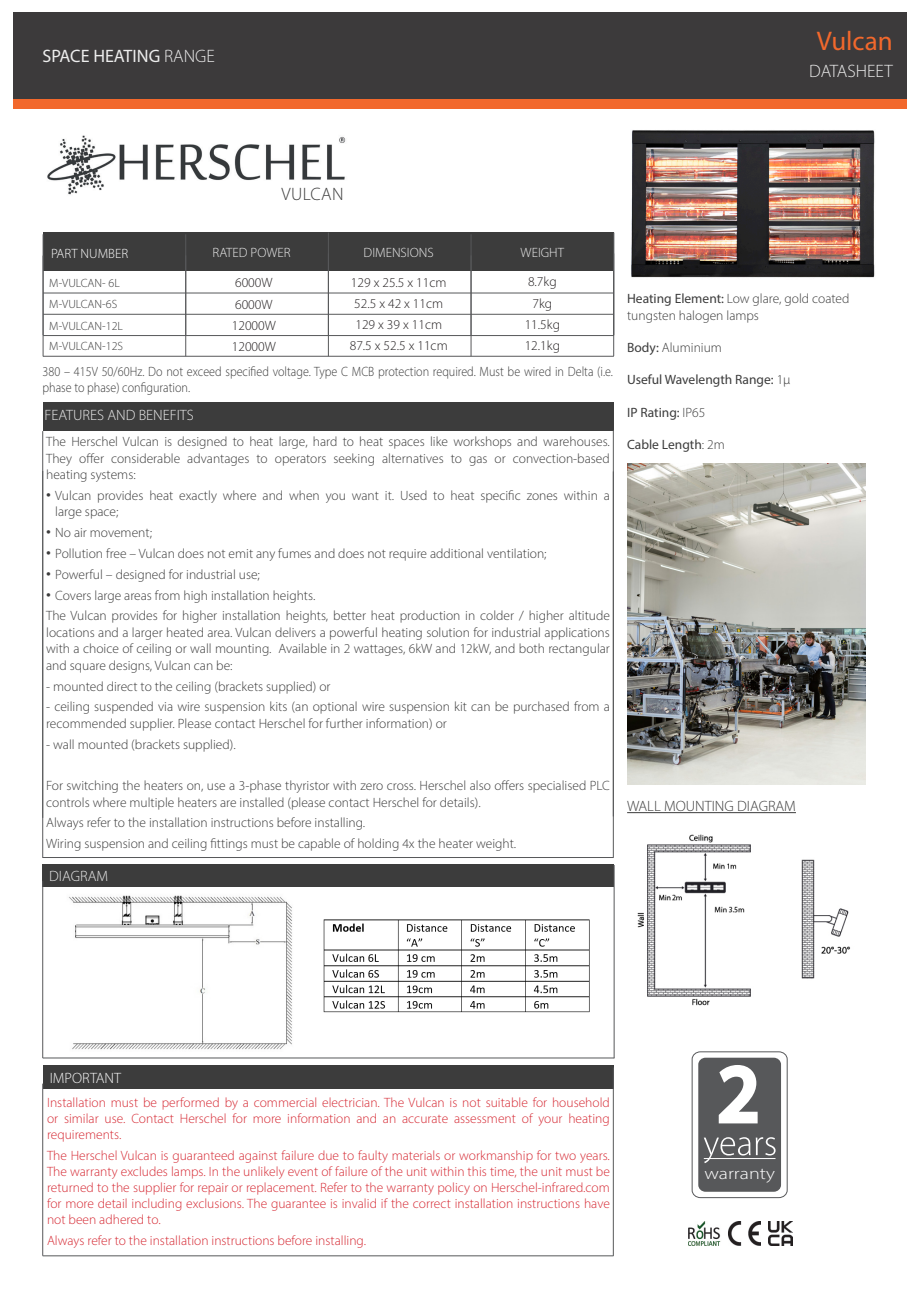
<style>
.page{position:relative;width:919px;height:1289px;background:#fff}
.page>*{position:absolute;margin:0;border:0;box-sizing:border-box;transform-origin:0 0}
.t1{font:79.5px "Myriad Pro";color:#fff}
.t2{font:27px "Myriad Pro";color:#f2682c}
.t3{font:18px "Myriad Pro";color:#ededed}
.t4{font:300 18px "Myriad Pro";color:#ededed}
.t5{font:300 18px "Myriad Pro";letter-spacing:.02em;color:#3c3c3c}
.t6{font:300 16.65px "Myriad Pro";color:#fff;scale:1.21 1}
.t7{font:300 15px "Myriad Pro";color:#ededed}
.t8{font:300 15px "Myriad Pro";color:#3c3c3c}
.t9{font:300 15px "Myriad Pro";color:#fafafa}
.t10{font:300 13.5px/16.5px "Myriad Pro";color:#3c3c3c}
.t11{font:300 13.5px/16.2px "Myriad Pro";color:#d62a34;text-align:justify}
.t12{font:300 13.5px/16.2px "Myriad Pro";color:#3c3c3c;scale:.9 1}
.t13{font:300 13.5px "Myriad Pro";color:#231f20}
.t14{font:13.5px "Myriad Pro";color:#3c3c3c}
.t15{font:300 13.5px "Myriad Pro";color:#ededed}
.t16{font:300 13.5px "Myriad Pro";color:#fff}
.t17{font:300 12px "Myriad Pro";color:#3c3c3c}
.s1{font-weight:300}
.s2{font-size:19.5px}
.s3{font-weight:400}
</style>
<div class="page">
<img style="left:612px;top:805px;width:238px;height:227px">
<div style="left:13px;top:13px;width:893px;height:87px;background:#3c3a3b"></div>
<div style="left:13px;top:99px;width:893px;height:10px;background:#f2682c"></div>
<div style="left:43px;top:402px;width:570px;height:29px;background:#3c3c3c"></div>
<hr style="left:42px;top:431px;width:1px;height:386px;background:#57585a">
<hr style="left:613px;top:430px;width:1px;height:386px;background:#57585a">
<hr style="left:43px;top:857px;width:570px;height:1px;background:#57585a">
<div style="left:43px;top:1065px;width:570px;height:23px;background:#3c3c3c"></div>
<hr style="left:613px;top:1067px;width:1px;height:188px;background:#57585a">
<hr style="left:42px;top:1083px;width:1px;height:172px;background:#57585a">
<hr style="left:43px;top:1255px;width:570px;height:1px;background:#57585a">
<div style="left:691px;top:1051px;width:96px;height:146px;border:1px solid #57585a;border-radius:8px"></div>
<div style="left:698px;top:1057px;width:83px;height:134px;background:#57585a;border-radius:7px"></div>
<svg style="left:703px;top:1137px;width:72px;height:26px"></svg>
<hr style="left:703px;top:1158px;width:72px;height:1px;background:#fff">
<img style="left:631px;top:130px;width:244px;height:148px">
<div style="left:43px;top:232px;width:570px;height:39px;background:#3c3c3c"></div>
<hr style="left:185px;top:234px;width:1px;height:101px;background:#57585a">
<hr style="left:185px;top:255px;width:1px;height:101px;background:#57585a">
<hr style="left:328px;top:232px;width:1px;height:103px;background:#57585a">
<hr style="left:328px;top:253px;width:1px;height:103px;background:#57585a">
<hr style="left:43px;top:234px;width:1px;height:101px;background:#57585a">
<hr style="left:43px;top:255px;width:1px;height:101px;background:#57585a">
<hr style="left:471px;top:234px;width:1px;height:101px;background:#57585a">
<hr style="left:471px;top:255px;width:1px;height:101px;background:#57585a">
<hr style="left:613px;top:232px;width:1px;height:103px;background:#57585a">
<hr style="left:613px;top:253px;width:1px;height:103px;background:#57585a">
<hr style="left:43px;top:293px;width:571px;height:1px;background:#57585a">
<hr style="left:43px;top:314px;width:571px;height:1px;background:#57585a">
<hr style="left:43px;top:356px;width:571px;height:1px;background:#57585a">
<hr style="left:43px;top:335px;width:571px;height:1px;background:#57585a">
<div style="left:43px;top:864px;width:571px;height:23px;background:#3c3c3c"></div>
<hr style="left:42px;top:881px;width:1px;height:177px;background:#57585a">
<hr style="left:613px;top:865px;width:1px;height:193px;background:#57585a">
<hr style="left:43px;top:1057px;width:571px;height:1px;background:#57585a">
<img style="left:688px;top:1221px;width:72px;height:24px">
<img style="left:768px;top:1221px;width:24px;height:24px">
<img style="left:47px;top:135px;width:299px;height:60px">
<hr style="left:613px;top:471px;width:1px;height:386px;background:#57585a">
<hr style="left:42px;top:471px;width:1px;height:386px;background:#57585a">
<img style="left:627px;top:463px;width:238px;height:321px">
<hr style="left:627px;top:812px;width:168px;height:1px;background:#3c3c3c">
<img style="left:69px;top:895px;width:223px;height:155px">
<img style="left:323px;top:919px;width:267px;height:93px">
<p class="t3" style="left:43px;top:45px;width:174px">SPACE HEATING <span class="s1">RANGE</span></p>
<p class="t2" style="left:816px;top:24px;width:77px">Vulcan</p>
<p class="t4" style="left:809px;top:60px;width:85px">DATASHEET</p>
<p class="t5" style="left:281px;top:183px;width:63px">VULCAN</p>
<p class="t16" style="left:51px;top:245px;width:79px">PART NUMBER</p>
<p class="t15" style="left:212px;top:245px;width:80px">RATED POWER</p>
<p class="t17" style="left:49px;top:276px;width:72px">M-VULCAN- 6L</p>
<p class="t17" style="left:49px;top:297px;width:70px">M-VULCAN-6S</p>
<p class="t17" style="left:49px;top:318px;width:75px">M-VULCAN-12L</p>
<p class="t17" style="left:49px;top:339px;width:75px">M-VULCAN-12S</p>
<p class="t13" style="left:235px;top:275px;width:39px">6000W</p>
<p class="t13" style="left:235px;top:296px;width:39px">6000W</p>
<p class="t13" style="left:232px;top:317px;width:46px">12000W</p>
<p class="t13" style="left:232px;top:338px;width:46px">12000W</p>
<p class="t15" style="left:363px;top:245px;width:72px">DIMENSIONS</p>
<p class="t15" style="left:520px;top:245px;width:45px">WEIGHT</p>
<p class="t13" style="left:351px;top:274px;width:97px">129 x 25.5 x 11cm</p>
<p class="t13" style="left:354px;top:295px;width:90px">52.5 x 42 x 11cm</p>
<p class="t13" style="left:355px;top:316px;width:88px">129 x 39 x 11cm</p>
<p class="t13" style="left:350px;top:337px;width:99px">87.5 x 52.5 x 11cm</p>
<p class="t13" style="left:528px;top:274px;width:30px">8.7kg</p>
<p class="t13" style="left:532px;top:295px;width:21px">7kg</p>
<p class="t13" style="left:524px;top:316px;width:37px">11.5kg</p>
<p class="t13" style="left:524px;top:338px;width:37px">12.1kg</p>
<p class="t12" style="left:43px;top:363px;width:635px">380 – 415V 50/60Hz. Do not exceed specified voltage. Type C MCB protection required. Must be wired in Delta (i.e. phase to phase) configuration.</p>
<p class="t7" style="left:45px;top:406px;width:151px">FEATURES AND BENEFITS</p>
<p class="t10" style="left:46px;top:433px;width:565px;text-align:justify">The Herschel Vulcan is designed to heat large, hard to heat spaces like workshops and warehouses.<br>They offer considerable advantages to operators seeking alternatives to gas or convection-based heating systems:</p>
<p class="t10" style="left:55px;top:487px;width:556px;text-indent:-9px"><span class="s2">•</span> Vulcan provides heat exactly where and when you want it. Used to heat specific zones within a large space;</p>
<p class="t10" style="left:46px;top:524px;width:107px"><span class="s2">•</span> No air movement;</p>
<p class="t10" style="left:46px;top:545px;width:502px"><span class="s2">•</span> Pollution free – Vulcan does not emit any fumes and does not require additional ventilation;</p>
<p class="t10" style="left:46px;top:566px;width:215px"><span class="s2">•</span> Powerful – designed for industrial use;</p>
<p class="t10" style="left:46px;top:586px;width:271px"><span class="s2">•</span> Covers large areas from high installation heights.</p>
<p class="t10" style="left:46px;top:607px;width:565px;text-align:justify">The Vulcan provides for higher installation heights, better heat production in colder / higher altitude locations and a larger heated area. Vulcan delivers a powerful heating solution for industrial applications with a choice of ceiling or wall mounting. Available in 2 wattages, 6kW and 12kW, and both rectangular and square designs, Vulcan can be:</p>
<p class="t10" style="left:46px;top:677px;width:286px">- mounted direct to the ceiling (brackets supplied) or</p>
<p class="t10" style="left:46px;top:698px;width:565px">- ceiling suspended via wire suspension kits (an optional wire suspension kit can be purchased from a recommended supplier. Please contact Herschel for further information) or</p>
<p class="t10" style="left:46px;top:735px;width:191px">- wall mounted (brackets supplied).</p>
<p class="t10" style="left:46px;top:777px;width:565px">For switching the heaters on, use a 3-phase thyristor with zero cross. Herschel also offers specialised PLC controls where multiple heaters are installed (please contact Herschel for details).</p>
<p class="t10" style="left:46px;top:814px;width:320px">Always refer to the installation instructions before installing.</p>
<p class="t10" style="left:46px;top:835px;width:471px">Wiring suspension and ceiling fittings must be capable of holding 4x the heater weight.</p>
<p class="t7" style="left:49px;top:867px;width:60px">DIAGRAM</p>
<p class="t10" style="left:627px;top:290px;width:224px"><span class="s3">Heating Element:</span> Low glare, gold coated tungsten halogen lamps</p>
<p class="t10" style="left:627px;top:339px;width:96px"><span class="s3">Body:</span> Aluminium</p>
<p class="t14" style="left:627px;top:371px;width:165px">Useful Wavelength Range: <span class="s1">1µ</span></p>
<p class="t14" style="left:627px;top:404px;width:80px">IP Rating: <span class="s1">IP65</span></p>
<p class="t14" style="left:627px;top:436px;width:99px">Cable Length<span class="s1">: 2m</span></p>
<p class="t8" style="left:627px;top:797px;width:170px">WALL MOUNTING DIAGRAM</p>
<p class="t9" style="left:50px;top:1068px;width:73px">IMPORTANT</p>
<p class="t11" style="left:47px;top:1093px;width:564px">Installation must be performed by a commercial electrician. The Vulcan is not suitable for household or similar use. Contact Herschel for more information and an accurate assessment of your heating requirements.</p>
<p class="t11" style="left:47px;top:1146px;width:564px">The Herschel Vulcan is guaranteed against failure due to faulty materials or workmanship for two years.<br>The warranty excludes lamps. In the unlikely event of failure of the unit within this time, the unit must be returned to the supplier for repair or replacement. Refer to the warranty policy on Herschel-infrared.com for more detail including exclusions. The guarantee is invalid if the correct installation instructions have not been adhered to.</p>
<p class="t11" style="left:47px;top:1231px;width:320px">Always refer to the installation instructions before installing.</p>
<h1 class="t1" style="left:718px;top:1044px;width:42px">2</h1>
<p class="t6" style="left:704px;top:1163px;width:60px">warranty</p>
</div>
